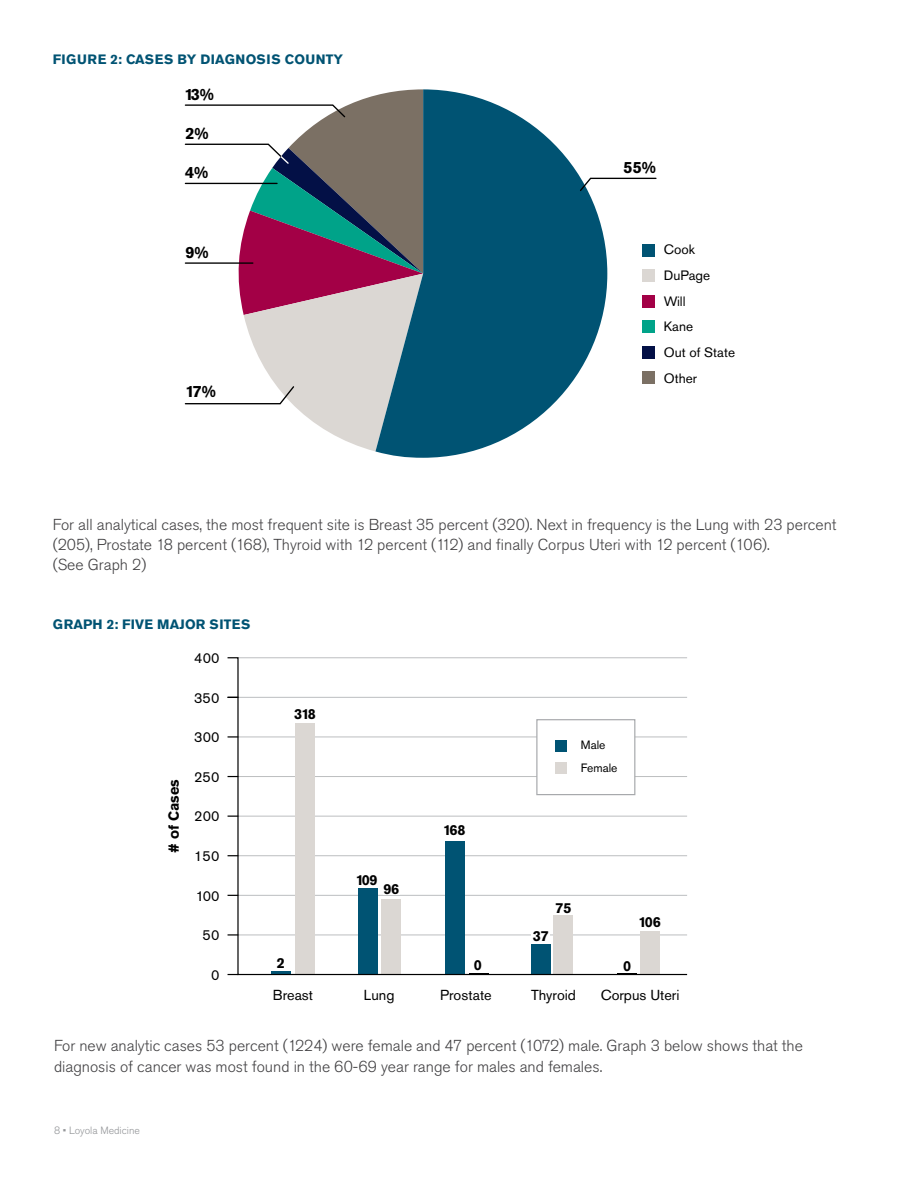
<style>
.page{position:relative;width:918px;height:1188px;background:#fff}
.page>*{position:absolute;margin:0;border:0;box-sizing:border-box;transform-origin:0 0}
.t1{font:700 16.2px "Akzidenz Grotesk Pro";color:#000}
.t2{font:300 15.75px/20.2px "Akzidenz Grotesk Pro";color:#414042}
.t3{font:14.4px "Akzidenz Grotesk Pro";color:#000}
.t4{font:700 14.4px "Akzidenz Grotesk Pro";letter-spacing:-.02em;color:#000}
.t5{font:13.5px/25.7px "Akzidenz Grotesk Pro";color:#000}
.t6{font:700 13.5px "Akzidenz Grotesk Pro";letter-spacing:.03em;color:#005373}
.t7{font:700 13.5px "Akzidenz Grotesk Pro";letter-spacing:.01em;color:#005373}
.t8{font:12px/22.8px "Akzidenz Grotesk Pro";color:#000}
.t9{font:300 10.5px "Akzidenz Grotesk Pro";color:#939598}
</style>
<div class="page">
<svg style="left:184px;top:89px;width:473px;height:362px"></svg>
<svg style="left:227px;top:657px;width:460px;height:319px"></svg>
<div style="left:357px;top:780px;width:23px;height:14px;background:#fff"></div>
<div style="left:383px;top:882px;width:16px;height:13px;background:#fff"></div>
<div style="left:358px;top:875px;width:19px;height:12px;background:#fff"></div>
<div style="left:531px;top:928px;width:18px;height:13px;background:#fff"></div>
<p class="t6" style="left:53px;top:51px;width:292px">FIGURE 2: CASES BY DIAGNOSIS COUNTY</p>
<p class="t1" style="left:184px;top:84px;width:31px">13%</p>
<p class="t1" style="left:185px;top:123px;width:25px">2%</p>
<p class="t1" style="left:185px;top:162px;width:25px">4%</p>
<p class="t1" style="left:185px;top:242px;width:25px">9%</p>
<p class="t1" style="left:185px;top:381px;width:32px">17%</p>
<p class="t1" style="left:624px;top:157px;width:34px">55%</p>
<p class="t5" style="left:664px;top:237px;width:73px">Cook<br>DuPage<br>Will<br>Kane<br>Out of State<br>Other</p>
<p class="t2" style="left:53px;top:514px;width:785px">For all analytical cases, the most frequent site is Breast 35 percent (320). Next in frequency is the Lung with 23 percent (205), Prostate 18 percent (168), Thyroid with 12 percent (112) and finally Corpus Uteri with 12 percent (106).<br>(See Graph 2)</p>
<p class="t7" style="left:53px;top:615px;width:199px">GRAPH 2: FIVE MAJOR SITES</p>
<p class="t4" style="left:165px;top:853px;width:76px;rotate:-90deg"># of Cases</p>
<p class="t3" style="left:194px;top:649px;width:27px">400</p>
<p class="t3" style="left:194px;top:688px;width:27px">350</p>
<p class="t3" style="left:194px;top:728px;width:27px">300</p>
<p class="t3" style="left:194px;top:768px;width:27px">250</p>
<p class="t3" style="left:194px;top:807px;width:27px">200</p>
<p class="t3" style="left:194px;top:847px;width:27px">150</p>
<p class="t3" style="left:196px;top:886px;width:25px">100</p>
<p class="t3" style="left:202px;top:926px;width:19px">50</p>
<p class="t3" style="left:211px;top:966px;width:10px">0</p>
<p class="t4" style="left:294px;top:705px;width:23px">318</p>
<p class="t4" style="left:277px;top:953px;width:10px">2</p>
<p class="t3" style="left:273px;top:985px;width:42px">Breast</p>
<p class="t4" style="left:356px;top:871px;width:23px">109</p>
<p class="t4" style="left:383px;top:879px;width:17px">96</p>
<p class="t4" style="left:443px;top:821px;width:24px">168</p>
<p class="t4" style="left:474px;top:955px;width:10px">0</p>
<p class="t3" style="left:364px;top:985px;width:32px">Lung</p>
<p class="t3" style="left:440px;top:985px;width:53px">Prostate</p>
<p class="t8" style="left:581px;top:734px;width:38px">Male<br>Female</p>
<p class="t4" style="left:555px;top:898px;width:17px">75</p>
<p class="t4" style="left:533px;top:927px;width:17px">37</p>
<p class="t4" style="left:639px;top:913px;width:24px">106</p>
<p class="t4" style="left:623px;top:956px;width:10px">0</p>
<p class="t3" style="left:531px;top:985px;width:46px">Thyroid</p>
<p class="t3" style="left:601px;top:985px;width:80px">Corpus Uteri</p>
<p class="t2" style="left:54px;top:1036px;width:750px">For new analytic cases 53 percent (1224) were female and 47 percent (1072) male. Graph 3 below shows that the diagnosis of cancer was most found in the 60-69 year range for males and females.</p>
<p class="t9" style="left:54px;top:1124px;width:87px">8 • Loyola Medicine</p>
</div>
